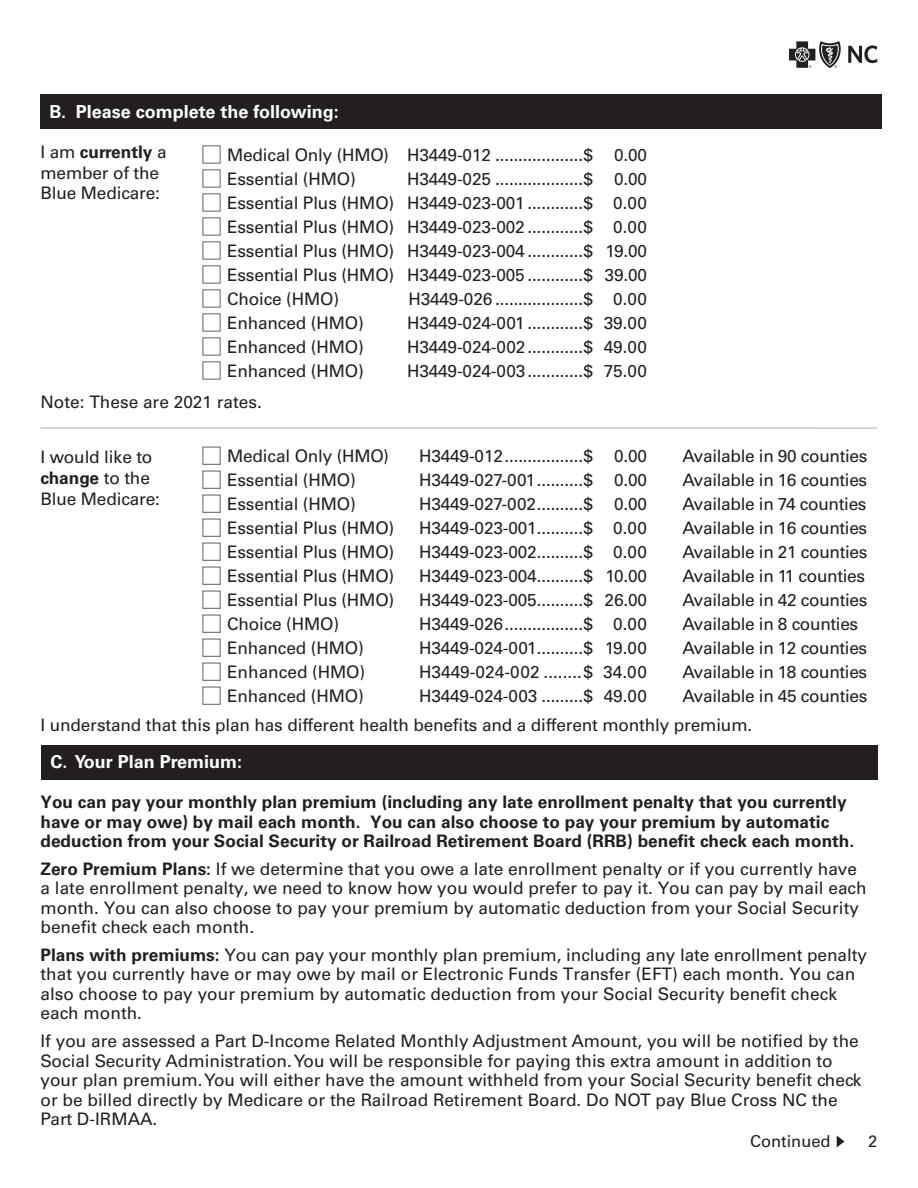
<style>
.page{position:relative;width:918px;height:1188px;background:#fff}
.page>*{position:absolute;margin:0;border:0;box-sizing:border-box;transform-origin:0 0}
.t1{font:700 18px "Univers LT Std";color:#fff}
.t2{font:17.25px/19.5px "Univers LT Std";letter-spacing:-.005em;color:#231f20}
.t3{font:700 17.25px/19.5px "Univers LT Std";color:#231f20}
.t4{font:16.5px "Univers LT Std";color:#231f20}
.s1{font-weight:700}
</style>
<div class="page">
<div style="left:202px;top:447px;width:18px;height:18px;border:1px solid #636366"></div>
<div style="left:202px;top:146px;width:18px;height:18px;border:1px solid #636366"></div>
<div style="left:202px;top:471px;width:18px;height:18px;border:1px solid #636366"></div>
<div style="left:202px;top:495px;width:18px;height:18px;border:1px solid #636366"></div>
<div style="left:202px;top:170px;width:18px;height:18px;border:1px solid #636366"></div>
<div style="left:202px;top:519px;width:18px;height:18px;border:1px solid #636366"></div>
<div style="left:202px;top:194px;width:18px;height:18px;border:1px solid #636366"></div>
<div style="left:202px;top:543px;width:18px;height:18px;border:1px solid #636366"></div>
<div style="left:202px;top:218px;width:18px;height:18px;border:1px solid #636366"></div>
<div style="left:202px;top:567px;width:18px;height:18px;border:1px solid #636366"></div>
<div style="left:202px;top:242px;width:18px;height:18px;border:1px solid #636366"></div>
<div style="left:202px;top:591px;width:18px;height:18px;border:1px solid #636366"></div>
<div style="left:202px;top:266px;width:18px;height:18px;border:1px solid #636366"></div>
<div style="left:202px;top:615px;width:18px;height:18px;border:1px solid #636366"></div>
<div style="left:202px;top:290px;width:18px;height:18px;border:1px solid #636366"></div>
<div style="left:202px;top:639px;width:18px;height:18px;border:1px solid #636366"></div>
<div style="left:202px;top:314px;width:18px;height:18px;border:1px solid #636366"></div>
<div style="left:202px;top:663px;width:18px;height:18px;border:1px solid #636366"></div>
<div style="left:202px;top:338px;width:18px;height:18px;border:1px solid #636366"></div>
<div style="left:202px;top:687px;width:18px;height:18px;border:1px solid #636366"></div>
<div style="left:202px;top:362px;width:18px;height:18px;border:1px solid #636366"></div>
<div style="left:41px;top:94px;width:841px;height:35px;background:#231f20"></div>
<div style="left:41px;top:746px;width:837px;height:34px;background:#231f20"></div>
<svg style="left:789px;top:41px;width:52px;height:27px"></svg>
<svg style="left:848px;top:45px;width:30px;height:18px"></svg>
<svg style="left:837px;top:1136px;width:8px;height:11px"></svg>
<hr style="left:41px;top:427px;width:837px;height:2px;background:#c7c8ca">
<h2 class="t1" style="left:50px;top:101px;width:291px">B. Please complete the following:</h2>
<p class="t2" style="left:40px;top:142px;width:128px;line-height:20.7px">I am <span class="s1">currently</span> a member of the<br>Blue Medicare:</p>
<p class="t2" style="left:227px;top:143px;width:421px;line-height:24px">Medical Only (HMO) H3449-012 ...................$ 0.00<br>Essential (HMO)</p>
<p class="t2" style="left:227px;top:167px;width:421px;line-height:24px;text-align:justify;text-indent:180px">H3449-025 ...................$ 0.00<br>Essential Plus (HMO) H3449-023-001 ............$ 0.00<br>Essential Plus (HMO) H3449-023-002 ............$ 0.00<br>Essential Plus (HMO) H3449-023-004 ............$ 19.00<br>Essential Plus (HMO) H3449-023-005 ............$ 39.00<br>Choice (HMO)</p>
<p class="t2" style="left:408px;top:289px;width:240px">H3449-026 ...................$ 0.00</p>
<p class="t2" style="left:227px;top:313px;width:138px">Enhanced (HMO)</p>
<p class="t2" style="left:407px;top:313px;width:241px">H3449-024-001 ............$ 39.00</p>
<p class="t2" style="left:227px;top:337px;width:138px">Enhanced (HMO)</p>
<p class="t2" style="left:407px;top:337px;width:241px">H3449-024-002 ............$ 49.00</p>
<p class="t2" style="left:227px;top:361px;width:138px">Enhanced (HMO)</p>
<p class="t2" style="left:407px;top:361px;width:241px">H3449-024-003 ............$ 75.00</p>
<p class="t2" style="left:40px;top:393px;width:223px">Note: These are 2021 rates.</p>
<p class="t2" style="left:40px;top:447px;width:121px;line-height:20.7px">I would like to <span class="s1">change</span> to the<br>Blue Medicare:</p>
<p class="t2" style="left:227px;top:446px;width:163px">Medical Only (HMO)</p>
<p class="t2" style="left:419px;top:446px;width:229px">H3449-012.................$ 0.00</p>
<p class="t2" style="left:683px;top:446px;width:187px">Available in 90 counties</p>
<p class="t2" style="left:227px;top:470px;width:130px">Essential (HMO)</p>
<p class="t2" style="left:419px;top:470px;width:229px">H3449-027-001..........$ 0.00</p>
<p class="t2" style="left:682px;top:470px;width:186px">Available in 16 counties</p>
<p class="t2" style="left:227px;top:494px;width:130px">Essential (HMO)</p>
<p class="t2" style="left:419px;top:494px;width:229px">H3449-027-002..........$ 0.00</p>
<p class="t2" style="left:682px;top:494px;width:186px">Available in 74 counties</p>
<p class="t2" style="left:227px;top:518px;width:169px">Essential Plus (HMO)</p>
<p class="t2" style="left:419px;top:518px;width:230px">H3449-023-001..........$ 0.00</p>
<p class="t2" style="left:682px;top:518px;width:186px">Available in 16 counties</p>
<p class="t2" style="left:227px;top:542px;width:169px">Essential Plus (HMO)</p>
<p class="t2" style="left:419px;top:542px;width:230px">H3449-023-002..........$ 0.00</p>
<p class="t2" style="left:682px;top:542px;width:187px">Available in 21 counties</p>
<p class="t2" style="left:227px;top:566px;width:169px">Essential Plus (HMO)</p>
<p class="t2" style="left:419px;top:566px;width:230px">H3449-023-004..........$ 10.00</p>
<p class="t2" style="left:682px;top:566px;width:184px">Available in 11 counties</p>
<p class="t2" style="left:227px;top:590px;width:169px">Essential Plus (HMO)</p>
<p class="t2" style="left:419px;top:590px;width:230px">H3449-023-005..........$ 26.00</p>
<p class="t2" style="left:682px;top:590px;width:187px">Available in 42 counties</p>
<p class="t2" style="left:227px;top:614px;width:114px">Choice (HMO)</p>
<p class="t2" style="left:419px;top:614px;width:229px">H3449-026.................$ 0.00</p>
<p class="t2" style="left:682px;top:614px;width:177px">Available in 8 counties</p>
<p class="t2" style="left:227px;top:638px;width:138px">Enhanced (HMO)</p>
<p class="t2" style="left:419px;top:638px;width:229px">H3449-024-001..........$ 19.00</p>
<p class="t2" style="left:682px;top:638px;width:186px">Available in 12 counties</p>
<p class="t2" style="left:227px;top:662px;width:140px">Enhanced (HMO)</p>
<p class="t2" style="left:419px;top:662px;width:229px">H3449-024-002 ........$ 34.00</p>
<p class="t2" style="left:682px;top:662px;width:186px">Available in 18 counties</p>
<p class="t2" style="left:227px;top:686px;width:138px">Enhanced (HMO)</p>
<p class="t2" style="left:419px;top:686px;width:230px">H3449-024-003 .........$ 49.00</p>
<p class="t2" style="left:40px;top:682px;width:829px;line-height:28.5px;text-indent:642px">Available in 45 counties<br>I understand that this plan has different health benefits and a different monthly premium.</p>
<h2 class="t1" style="left:51px;top:751px;width:193px">C. Your Plan Premium:</h2>
<p class="t3" style="left:40px;top:793px;width:815px">You can pay your monthly plan premium (including any late enrollment penalty that you currently have or may owe) by mail each month. You can also choose to pay your premium by automatic deduction from your Social Security or Railroad Retirement Board (RRB) benefit check each month.</p>
<p class="t2" style="left:40px;top:859px;width:828px"><span class="s1">Zero Premium Plans:</span> If we determine that you owe a late enrollment penalty or if you currently have a late enrollment penalty, we need to know how you would prefer to pay it. You can pay by mail each month. You can also choose to pay your premium by automatic deduction from your Social Security benefit check each month.</p>
<p class="t2" style="left:40px;top:945px;width:828px"><span class="s1">Plans with premiums:</span> You can pay your monthly plan premium, including any late enrollment penalty that you currently have or may owe by mail or Electronic Funds Transfer (EFT) each month. You can also choose to pay your premium by automatic deduction from your Social Security benefit check each month.</p>
<p class="t2" style="left:40px;top:1031px;width:820px">If you are assessed a Part D-Income Related Monthly Adjustment Amount, you will be notified by the<br>Social Security Administration. You will be responsible for paying this extra amount in addition to</p>
<p class="t2" style="left:40px;top:1070px;width:822px">your plan premium. You will either have the amount withheld from your Social Security benefit check or be billed directly by Medicare or the Railroad Retirement Board. Do NOT pay Blue Cross NC the</p>
<p class="t2" style="left:40px;top:1109px;width:118px">Part D-IRMAA.</p>
<p class="t4" style="left:750px;top:1132px;width:82px">Continued</p>
<p class="t4" style="left:868px;top:1131px;width:11px">2</p>
</div>
